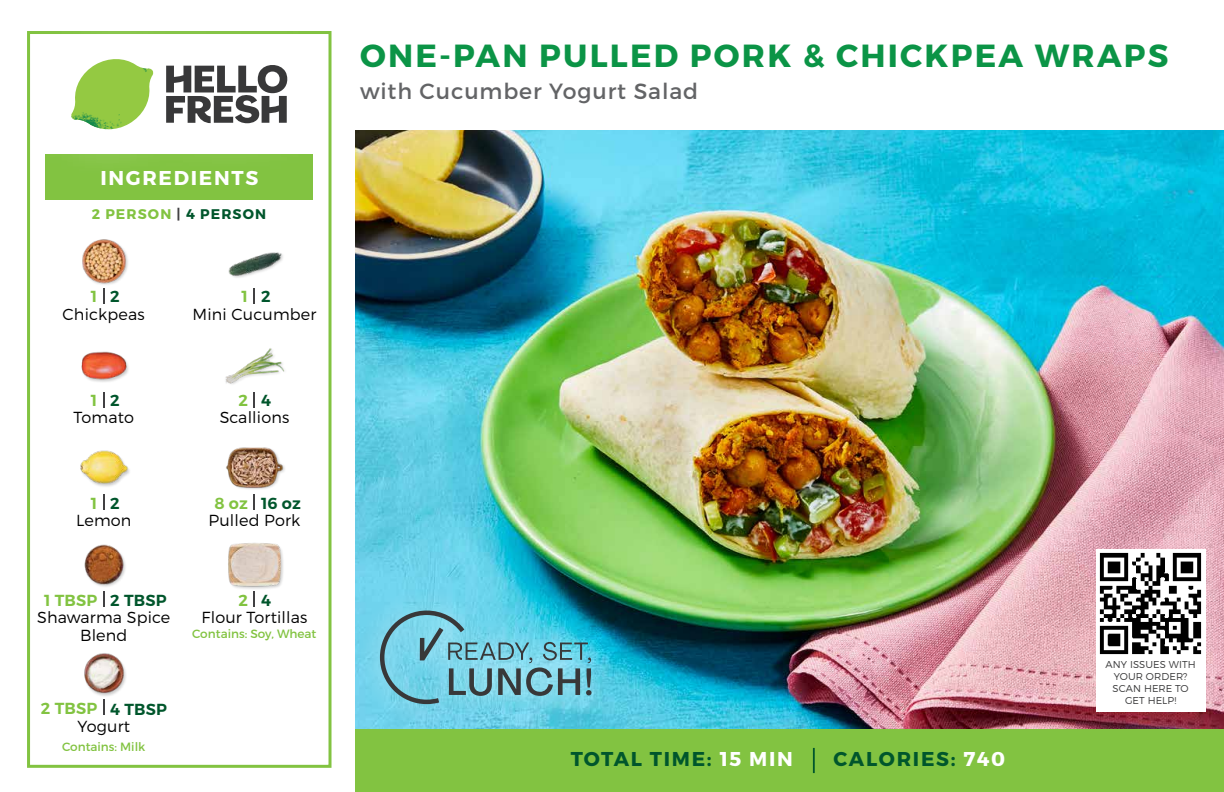
<style>
.page{position:relative;width:1224px;height:792px;background:#fff}
.page>*{position:absolute;margin:0;border:0;box-sizing:border-box;transform-origin:0 0}
.t1{font:700 32px "Montserrat";letter-spacing:.07em;color:#0b9446}
.t2{font:22px "Montserrat";letter-spacing:.04em;color:#636466}
.t3{font:700 20px "Montserrat";letter-spacing:.085em;color:#00562c}
.t4{font:700 20px "Montserrat";letter-spacing:.085em;color:#fff}
.t5{font:300 16px/18px "Montserrat";letter-spacing:.01em;color:#000;text-align:center}
.t6{font:600 16px "Montserrat";letter-spacing:.01em;color:#00562c}
.t7{font:600 16px "Montserrat";letter-spacing:.01em;color:#82c341}
.t8{font:700 14px "Montserrat";letter-spacing:.08em;color:#82c341}
.t9{font:12px "Montserrat";color:#82c341}
.t10{font:300 10px/12px "Montserrat";letter-spacing:.01em;color:#383839;text-align:center}
.s1{color:#414042}
.s2{color:#00562c}
.s3{color:#fff}
</style>
<div class="page">
<img style="left:356px;top:130px;width:868px;height:599px">
<div style="left:356px;top:729px;width:868px;height:63px;background:#82c341"></div>
<div style="left:45px;top:154px;width:268px;height:46px;background:#82c341"></div>
<div style="left:27px;top:31px;width:305px;height:737px;border:3px solid #82c341"></div>
<hr style="left:813px;top:748px;width:2px;height:25px;background:#00562c">
<img style="left:82px;top:239px;width:46px;height:46px">
<img style="left:228px;top:252px;width:55px;height:26px">
<img style="left:81px;top:351px;width:48px;height:31px">
<img style="left:225px;top:348px;width:60px;height:36px">
<img style="left:80px;top:450px;width:50px;height:37px">
<img style="left:226px;top:447px;width:59px;height:42px">
<img style="left:84px;top:544px;width:42px;height:43px">
<img style="left:228px;top:543px;width:55px;height:46px">
<img style="left:84px;top:653px;width:42px;height:43px">
<div style="left:22px;top:8px;width:318px;height:173px;background:#fff;opacity:.75"></div>
<svg style="left:166px;top:63px;width:121px;height:60px"></svg>
<svg style="left:71px;top:59px;width:82px;height:70px"></svg>
<img style="left:116px;top:59px;width:37px;height:31px">
<img style="left:71px;top:86px;width:75px;height:13px">
<img style="left:71px;top:90px;width:72px;height:39px">
<img style="left:114px;top:99px;width:32px;height:30px">
<div style="left:1096px;top:655px;width:110px;height:57px;background:#fff"></div>
<div style="left:1096px;top:549px;width:110px;height:110px;background:#fff"></div>
<img style="left:1099px;top:552px;width:103px;height:103px">
<div style="left:356px;top:586px;width:260px;height:142px;background:#fff;opacity:.9"></div>
<svg style="left:378px;top:608px;width:214px;height:98px;background:#66bacd"></svg>
<svg style="left:254px;top:288px;width:1px;height:16px"></svg>
<svg style="left:103px;top:288px;width:1px;height:16px"></svg>
<svg style="left:254px;top:392px;width:1px;height:15px"></svg>
<svg style="left:103px;top:392px;width:1px;height:15px"></svg>
<svg style="left:254px;top:494px;width:1px;height:15px"></svg>
<svg style="left:103px;top:494px;width:1px;height:15px"></svg>
<svg style="left:254px;top:592px;width:1px;height:15px"></svg>
<svg style="left:103px;top:592px;width:1px;height:15px"></svg>
<svg style="left:103px;top:699px;width:1px;height:16px"></svg>
<p class="t4" style="left:100px;top:165px;width:159px">INGREDIENTS</p>
<p class="t8" style="left:92px;top:205px;width:176px">2 PERSON <span class="s1">|</span> <span class="s2">4 PERSON</span></p>
<p class="t6" style="left:110px;top:287px;width:11px">2</p>
<p class="t6" style="left:261px;top:287px;width:11px">2</p>
<p class="t7" style="left:91px;top:287px;width:8px">1</p>
<p class="t7" style="left:242px;top:287px;width:8px">1</p>
<p class="t5" style="left:63px;top:305px;width:84px">Chickpeas</p>
<p class="t5" style="left:193px;top:305px;width:125px">Mini Cucumber</p>
<p class="t7" style="left:91px;top:390px;width:8px">1</p>
<p class="t7" style="left:238px;top:390px;width:11px">2</p>
<p class="t6" style="left:110px;top:390px;width:11px">2</p>
<p class="t6" style="left:261px;top:390px;width:11px">4</p>
<p class="t5" style="left:74px;top:408px;width:62px">Tomato</p>
<p class="t5" style="left:220px;top:408px;width:71px">Scallions</p>
<p class="t7" style="left:91px;top:493px;width:8px">1</p>
<p class="t7" style="left:215px;top:493px;width:35px">8 oz</p>
<p class="t6" style="left:110px;top:493px;width:11px">2</p>
<p class="t6" style="left:261px;top:493px;width:41px">16 oz</p>
<p class="t5" style="left:76px;top:511px;width:57px">Lemon</p>
<p class="t5" style="left:209px;top:511px;width:93px">Pulled Pork</p>
<p class="t7" style="left:44px;top:590px;width:55px">1 TBSP</p>
<p class="t7" style="left:238px;top:590px;width:11px">2</p>
<p class="t6" style="left:110px;top:590px;width:58px">2 TBSP</p>
<p class="t6" style="left:261px;top:590px;width:11px">4</p>
<p class="t5" style="left:37px;top:609px;width:135px">Shawarma Spice<br>Blend</p>
<p class="t5" style="left:202px;top:609px;width:107px">Flour Tortillas</p>
<p class="t9" style="left:192px;top:626px;width:126px">Contains: Soy, Wheat</p>
<p class="t7" style="left:41px;top:699px;width:58px">2 TBSP</p>
<p class="t6" style="left:110px;top:699px;width:58px">4 TBSP</p>
<p class="t9" style="left:62px;top:739px;width:85px">Contains: Milk</p>
<p class="t5" style="left:77px;top:717px;width:54px">Yogurt</p>
<h1 class="t1" style="left:360px;top:36px;width:810px">ONE-PAN PULLED PORK &amp; CHICKPEA WRAPS</h1>
<h2 class="t2" style="left:360px;top:78px;width:340px">with Cucumber Yogurt Salad</h2>
<p class="t3" style="left:571px;top:747px;width:224px">TOTAL TIME: <span class="s3">15 MIN</span></p>
<p class="t3" style="left:834px;top:747px;width:173px">CALORIES: <span class="s3">740</span></p>
<p class="t10" style="left:1106px;top:658px;width:92px">ANY ISSUES WITH<br>YOUR ORDER?<br>SCAN HERE TO<br>GET HELP!</p>
</div>
